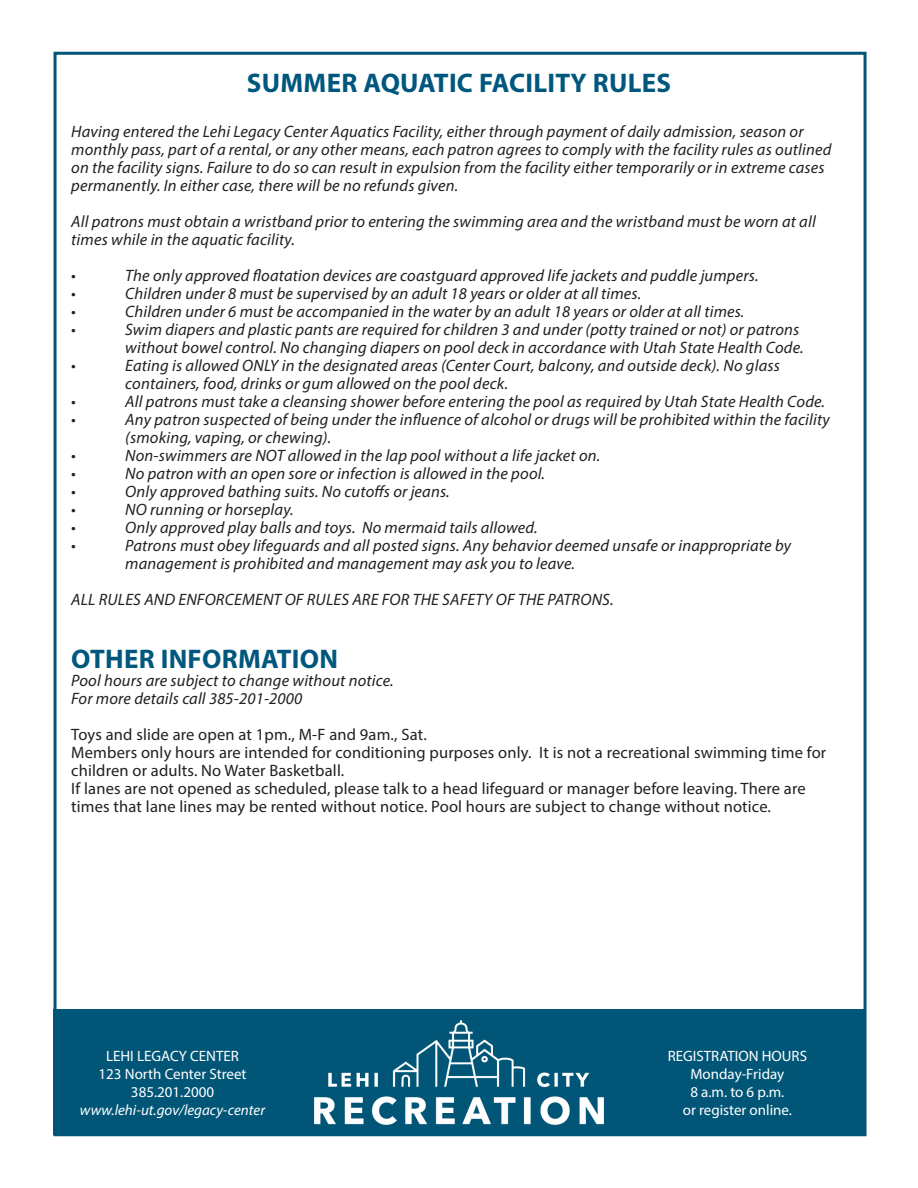
<style>
.page{position:relative;width:918px;height:1188px;background:#fff}
.page>*{position:absolute;margin:0;border:0;box-sizing:border-box;transform-origin:0 0}
.Body{font:700 27px "Myriad Pro";letter-spacing:.01em;color:#00577d}
.Body-2{font:italic 16.5px/18px "Myriad Pro";letter-spacing:.01em;color:#231f20}
.Body-3{font:16.5px/18px "Myriad Pro";letter-spacing:.01em;color:#231f20}
.Body-4{font:15px "Myriad Pro";color:#fff}
.Body-5{font:italic 15px "Myriad Pro";color:#fff}
</style>
<div class="page">
<div style="left:54px;top:1009px;width:811px;height:126px;background:#015677"></div>
<img style="left:315px;top:1020px;width:289px;height:104px">
<p class="Body" style="left:247px;top:65px;width:426px">SUMMER AQUATIC FACILITY RULES</p>
<p class="Body-2" style="left:71px;top:122px;width:762px">Having entered the Lehi Legacy Center Aquatics Facility, either through payment of daily admission, season or monthly pass, part of a rental, or any other means, each patron agrees to comply with the facility rules as outlined on the facility signs. Failure to do so can result in expulsion from the facility either temporarily or in extreme cases permanently. In either case, there will be no refunds given.</p>
<p class="Body-2" style="left:71px;top:212px;width:746px">All patrons must obtain a wristband prior to entering the swimming area and the wristband must be worn at all times while in the aquatic facility.</p>
<p class="Body-2" style="left:71px;top:266px;width:6px">•</p>
<p class="Body-2" style="left:125px;top:266px;width:635px">The only approved floatation devices are coastguard approved life jackets and puddle jumpers.</p>
<p class="Body-2" style="left:71px;top:284px;width:6px">•</p>
<p class="Body-2" style="left:125px;top:284px;width:517px">Children under 8 must be supervised by an adult 18 years or older at all times.</p>
<p class="Body-2" style="left:71px;top:302px;width:6px">•</p>
<p class="Body-2" style="left:125px;top:302px;width:621px">Children under 6 must be accompanied in the water by an adult 18 years or older at all times.</p>
<p class="Body-2" style="left:71px;top:320px;width:6px">•</p>
<p class="Body-2" style="left:125px;top:320px;width:680px">Swim diapers and plastic pants are required for children 3 and under (potty trained or not) or patrons without bowel control. No changing diapers on pool deck in accordance with Utah State Health Code.</p>
<p class="Body-2" style="left:71px;top:356px;width:6px">•</p>
<p class="Body-2" style="left:125px;top:356px;width:656px">Eating is allowed ONLY in the designated areas (Center Court, balcony, and outside deck). No glass</p>
<p class="Body-2" style="left:125px;top:374px;width:384px">containers, food, drinks or gum allowed on the pool deck.</p>
<p class="Body-2" style="left:71px;top:392px;width:6px">•</p>
<p class="Body-2" style="left:125px;top:392px;width:701px">All patrons must take a cleansing shower before entering the pool as required by Utah State Health Code.</p>
<p class="Body-2" style="left:71px;top:410px;width:6px">•</p>
<p class="Body-2" style="left:125px;top:410px;width:706px">Any patron suspected of being under the influence of alcohol or drugs will be prohibited within the facility</p>
<p class="Body-2" style="left:125px;top:428px;width:207px">(smoking, vaping, or chewing).</p>
<p class="Body-2" style="left:71px;top:446px;width:6px">•</p>
<p class="Body-2" style="left:125px;top:446px;width:477px">Non-swimmers are NOT allowed in the lap pool without a life jacket on.</p>
<p class="Body-2" style="left:71px;top:464px;width:6px">•</p>
<p class="Body-2" style="left:125px;top:464px;width:421px">No patron with an open sore or infection is allowed in the pool.</p>
<p class="Body-2" style="left:71px;top:482px;width:6px">•</p>
<p class="Body-2" style="left:125px;top:482px;width:326px">Only approved bathing suits. No cutoffs or jeans.</p>
<p class="Body-2" style="left:71px;top:500px;width:6px">•</p>
<p class="Body-2" style="left:125px;top:500px;width:170px">NO running or horseplay.</p>
<p class="Body-2" style="left:71px;top:518px;width:6px">•</p>
<p class="Body-2" style="left:125px;top:518px;width:414px">Only approved play balls and toys. No mermaid tails allowed.</p>
<p class="Body-2" style="left:71px;top:536px;width:6px">•</p>
<p class="Body-2" style="left:125px;top:536px;width:667px">Patrons must obey lifeguards and all posted signs. Any behavior deemed unsafe or inappropriate by</p>
<p class="Body-2" style="left:125px;top:554px;width:451px">management is prohibited and management may ask you to leave.</p>
<p class="Body-2" style="left:71px;top:590px;width:544px">ALL RULES AND ENFORCEMENT OF RULES ARE FOR THE SAFETY OF THE PATRONS.</p>
<p class="Body" style="left:71px;top:641px;width:268px">OTHER INFORMATION</p>
<p class="Body-2" style="left:71px;top:671px;width:324px">Pool hours are subject to change without notice.</p>
<p class="Body-2" style="left:71px;top:689px;width:232px">For more details call 385-201-2000</p>
<p class="Body-3" style="left:71px;top:725px;width:357px">Toys and slide are open at 1pm., M-F and 9am., Sat.</p>
<p class="Body-3" style="left:71px;top:743px;width:757px">Members only hours are intended for conditioning purposes only. It is not a recreational swimming time for children or adults. No Water Basketball.</p>
<p class="Body-3" style="left:71px;top:779px;width:736px">If lanes are not opened as scheduled, please talk to a head lifeguard or manager before leaving. There are times that lane lines may be rented without notice. Pool hours are subject to change without notice.</p>
<p class="Body-4" style="left:106px;top:1046px;width:135px">LEHI LEGACY CENTER</p>
<p class="Body-4" style="left:99px;top:1064px;width:149px">123 North Center Street</p>
<p class="Body-4" style="left:131px;top:1082px;width:85px">385.201.2000</p>
<p class="Body-5" style="left:80px;top:1100px;width:187px">www.lehi-ut.gov/legacy-center</p>
<p class="Body-4" style="left:668px;top:1046px;width:141px">REGISTRATION HOURS</p>
<p class="Body-4" style="left:690px;top:1064px;width:95px">Monday-Friday</p>
<p class="Body-4" style="left:690px;top:1082px;width:96px">8 a.m. to 6 p.m.</p>
<p class="Body-4" style="left:683px;top:1100px;width:111px">or register online.</p>
</div>
